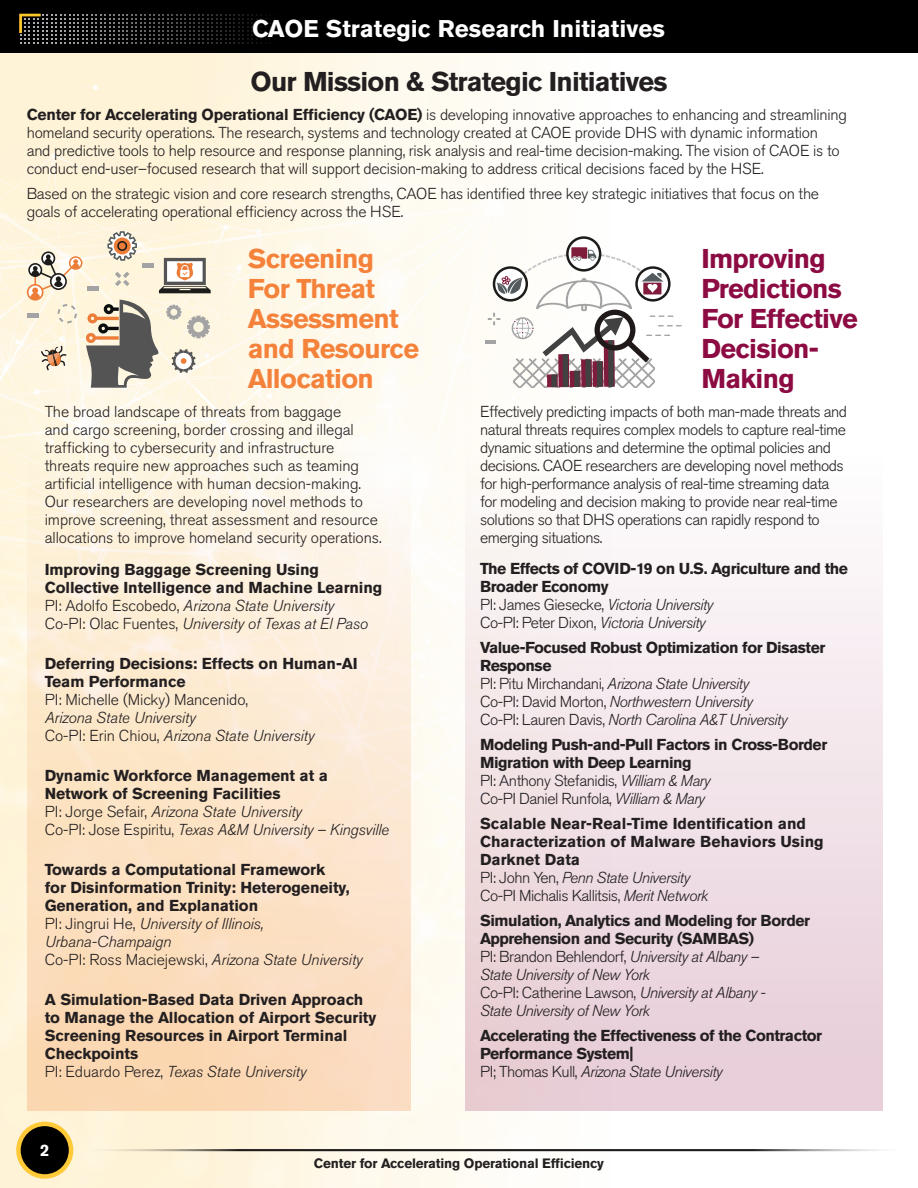
<style>
.page{position:relative;width:918px;height:1188px;background:#fff}
.page>*{position:absolute;margin:0;border:0;box-sizing:border-box;transform-origin:0 0}
.t1{font:700 27px/30px "Akzidenz Grotesk Pro";letter-spacing:-.025em;color:#f4823b}
.t2{font:700 27px/30px "Akzidenz Grotesk Pro";letter-spacing:-.025em;color:#8c0b42}
.t3{font:700 27px "Akzidenz Grotesk Pro";letter-spacing:-.03em;color:#231f20}
.t4{font:700 24px "Akzidenz Grotesk Pro";color:#fff}
.t5{font:700 16.5px "Akzidenz Grotesk Pro";color:#fff}
.Body{font:300 15.75px/18px "Akzidenz Grotesk Pro";letter-spacing:-.015em;color:#231f20}
.Body-2{font:700 15.75px/18px "Akzidenz Grotesk Pro";letter-spacing:-.005em;color:#231f20}
.Body-3{font:italic 300 15.75px/18px "Akzidenz Grotesk Pro";letter-spacing:-.03em;color:#231f20}
.Body-4{font:700 15.75px/18px "Akzidenz Grotesk Pro";letter-spacing:-.03em;color:#231f20}
.t6{font:700 13.5px "Akzidenz Grotesk Pro";letter-spacing:-.015em;color:#231f20}
.s1{font-weight:700}
.s2{font-weight:300}
.s3{font-weight:300;font-style:italic}
.s4{font-weight:700;font-style:normal}
.s5{font-style:normal}
</style>
<div class="page">
<img style="left:0;top:53px;width:611px;height:1135px">
<svg style="left:27px;top:426px;width:383px;height:685px;background:#fce7cf"></svg>
<div style="left:465px;top:426px;width:418px;height:685px;background:linear-gradient(to bottom,#fffffe,#e6cad5)"></div>
<div style="left:142px;top:263px;width:12px;height:5px;background:#a3a3a4"></div>
<hr style="left:87px;top:286px;width:12px;height:4px;background:#a3a3a4">
<hr style="left:27px;top:314px;width:11px;height:4px;background:#a3a3a4">
<svg style="left:115px;top:272px;width:15px;height:14px"></svg>
<svg style="left:187px;top:316px;width:23px;height:22px"></svg>
<svg style="left:166px;top:305px;width:15px;height:15px"></svg>
<svg style="left:107px;top:231px;width:30px;height:30px"></svg>
<svg style="left:86px;top:300px;width:74px;height:88px;background:#9c9489"></svg>
<svg style="left:41px;top:346px;width:25px;height:24px"></svg>
<svg style="left:159px;top:258px;width:52px;height:35px"></svg>
<div style="left:27px;top:284px;width:17px;height:17px;border:2px solid #ec7d39;border-radius:50%"></div>
<div style="left:69px;top:256px;width:13px;height:14px;border:2px solid #ec7d39;border-radius:50%"></div>
<svg style="left:28px;top:251px;width:52px;height:72px"></svg>
<svg style="left:172px;top:349px;width:24px;height:24px"></svg>
<svg style="left:567px;top:238px;width:33px;height:32px"></svg>
<hr style="left:485px;top:340px;width:11px;height:4px;background:#a3a3a4">
<div style="left:566px;top:236px;width:35px;height:36px;border:2px solid #1c1c1a;border-radius:50%"></div>
<svg style="left:488px;top:247px;width:194px;height:141px"></svg>
<div style="left:18px;top:1124px;width:53px;height:52px;background:#000001;border-radius:50%"></div>
<div style="left:16px;top:1122px;width:57px;height:57px;border:4px solid #ffc938;border-radius:50%"></div>
<hr style="left:76px;top:1149px;width:840px;height:2px;background:#231f20">
<div style="left:0;top:0;width:918px;height:53px;background:#000001"></div>
<svg style="left:19px;top:14px;width:248px;height:30px"></svg>
<p class="t4" style="left:252px;top:13px;width:414px">CAOE Strategic Research Initiatives</p>
<h2 class="t3" style="left:251px;top:64px;width:418px">Our Mission &amp; Strategic Initiatives</h2>
<p class="Body" style="left:27px;top:106px;width:822px"><span class="s1">Center for Accelerating Operational Efficiency (CAOE)</span> is developing innovative approaches to enhancing and streamlining homeland security operations. The research, systems and technology created at CAOE provide DHS with dynamic information<br>and predictive tools to help resource and response planning, risk analysis and real-time decision-making. The vision of CAOE is to conduct end-user–focused research that will support decision-making to address critical decisions faced by the HSE.</p>
<p class="Body" style="left:27px;top:184px;width:794px">Based on the strategic vision and core research strengths, CAOE has identified three key strategic initiatives that focus on the goals of accelerating operational efficiency across the HSE.</p>
<h2 class="t1" style="left:248px;top:243px;width:173px">Screening<br>For Threat<br>Assessment and Resource<br>Allocation</h2>
<h2 class="t2" style="left:701px;top:243px;width:158px">Improving<br>Predictions<br>For Effective<br>Decision-<br>Making</h2>
<p class="Body" style="left:45px;top:402px;width:338px">The broad landscape of threats from baggage<br>and cargo screening, border crossing and illegal trafficking to cybersecurity and infrastructure threats require new approaches such as teaming artificial intelligence with human decsion-making.<br>Our researchers are developing novel methods to improve screening, threat assessment and resource allocations to improve homeland security operations.</p>
<p class="Body-2" style="left:45px;top:560px;width:339px">Improving Baggage Screening Using Collective Intelligence and Machine Learning <span class="s2">PI: Adolfo Escobedo,</span> <span class="s3">Arizona State University<br></span><span class="s2">Co-PI: Olac Fuentes,</span> <span class="s3">University of Texas at El Paso</span></p>
<p class="Body-2" style="left:45px;top:654px;width:315px">Deferring Decisions: Effects on Human-AI<br>Team Performance<br><span class="s2">PI: Michelle (Micky) Mancenido,<br></span><span class="s3">Arizona State University<br></span><span class="s2">Co-PI: Erin Chiou,</span> <span class="s3">Arizona State University</span></p>
<p class="Body-2" style="left:45px;top:766px;width:346px">Dynamic Workforce Management at a Network of Screening Facilities<br><span class="s2">PI: Jorge Sefair,</span> <span class="s3">Arizona State University<br></span><span class="s2">Co-PI: Jose Espiritu,</span> <span class="s3">Texas A&amp;M University – Kingsville</span></p>
<p class="Body-2" style="left:45px;top:860px;width:319px">Towards a Computational Framework<br>for Disinformation Trinity: Heterogeneity, Generation, and Explanation<br><span class="s2">PI: Jingrui He,</span> <span class="s3">University of Illinois, Urbana-Champaign<br></span><span class="s2">Co-PI: Ross Maciejewski,</span> <span class="s3">Arizona State University</span></p>
<p class="Body-2" style="left:45px;top:990px;width:333px">A Simulation-Based Data Driven Approach to Manage the Allocation of Airport Security Screening Resources in Airport Terminal Checkpoints<br><span class="s2">PI: Eduardo Perez,</span> <span class="s3">Texas State University</span></p>
<p class="t5" style="left:40px;top:1140px;width:11px">2</p>
<p class="Body" style="left:480px;top:402px;width:369px">Effectively predicting impacts of both man-made threats and natural threats requires complex models to capture real-time dynamic situations and determine the optimal policies and decisions. CAOE researchers are developing novel methods for high-performance analysis of real-time streaming data for modeling and decision making to provide near real-time solutions so that DHS operations can rapidly respond to emerging situations.</p>
<p class="Body-4" style="left:480px;top:560px;width:370px">The Effects of COVID-19 on U.S. Agriculture and the Broader Economy<br><span class="s2">PI: James Giesecke,</span> <span class="s3">Victoria University<br></span><span class="s2">Co-PI: Peter Dixon,</span> <span class="s3">Victoria University</span></p>
<p class="Body-3" style="left:480px;top:639px;width:347px"><span class="s4">Value-Focused Robust Optimization for Disaster Response<br></span><span class="s5">PI: Pitu Mirchandani,</span> Arizona State University<br><span class="s5">Co-PI: David Morton,</span> Northwestern University<br><span class="s5">Co-PI: Lauren Davis,</span> North Carolina A&amp;T University</p>
<p class="Body-4" style="left:480px;top:736px;width:349px">Modeling Push-and-Pull Factors in Cross-Border Migration with Deep Learning<br><span class="s2">PI: Anthony Stefanidis,</span> <span class="s3">William &amp; Mary<br></span><span class="s2">Co-PI Daniel Runfola,</span> <span class="s3">William &amp; Mary</span></p>
<p class="Body-2" style="left:480px;top:815px;width:345px">Scalable Near-Real-Time Identification and Characterization of Malware Behaviors Using Darknet Data<br><span class="s2">PI: John Yen,</span> <span class="s3">Penn State University<br></span><span class="s2">Co-PI Michalis Kallitsis,</span> <span class="s3">Merit Network</span></p>
<p class="Body-3" style="left:480px;top:912px;width:331px"><span class="s4">Simulation, Analytics and Modeling for Border Apprehension and Security (SAMBAS)<br></span><span class="s5">PI: Brandon Behlendorf,</span> University at Albany –<br>State University of New York<br><span class="s5">Co-PI: Catherine Lawson,</span> University at Albany -<br>State University of New York</p>
<p class="Body-4" style="left:480px;top:1027px;width:344px">Accelerating the Effectiveness of the Contractor<br>Performance System|<br><span class="s2">PI; Thomas Kull,</span> <span class="s3">Arizona State University</span></p>
<p class="t6" style="left:314px;top:1155px;width:292px">Center for Accelerating Operational Efficiency</p>
</div>
